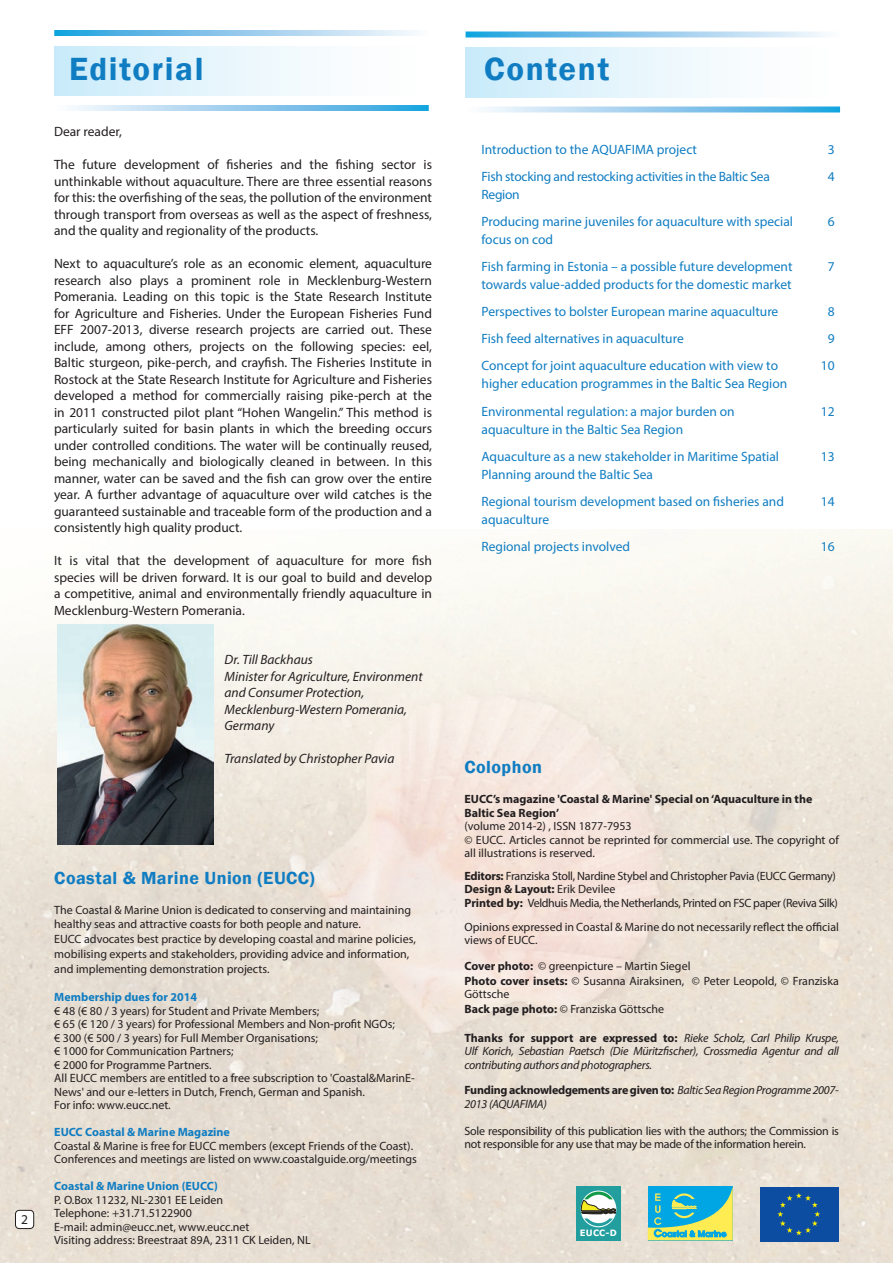
<style>
.page{position:relative;width:893px;height:1263px;background:#fff}
.page>*{position:absolute;margin:0;border:0;box-sizing:border-box;transform-origin:0 0}
.t1{font:600 33px "Franklin Gothic";letter-spacing:.05em;color:#107dc2}
.t2{font:600 18px "Franklin Gothic";letter-spacing:.025em;color:#107dc2}
.t3{font:13.5px/16.5px "Myriad Pro";color:#231f20;text-align:justify}
.t4{font:13.5px/18px "Myriad Pro";color:#107dc2}
.t5{font:italic 13.5px/16.5px "Myriad Pro";color:#231f20}
.t6{font:13.5px/18px "Myriad Pro";letter-spacing:-.02em;color:#107dc2}
.t7{font:12px/13.5px "Myriad Pro";color:#231f20}
.t8{font:italic 12px/13.5px "Myriad Pro";letter-spacing:-.02em;color:#231f20;text-align:justify}
.t9{font:12px/13.5px "Myriad Pro";letter-spacing:-.025em;color:#231f20}
.t10{font:12px/13.5px "Myriad Pro";letter-spacing:-.02em;color:#231f20}
.t11{font:700 12px "Myriad Pro";color:#107dc2}
.t12{font:700 12px/13.5px "Myriad Pro";color:#231f20}
.t13{font:700 8.7px "Verdana";color:#fff}
.s1{font-weight:700}
.s2{font-weight:700;font-style:normal}
</style>
<div class="page">
<img style="left:0;top:530px;width:893px;height:733px">
<div style="left:760px;top:1187px;width:79px;height:54px;background:#0d4da1"></div>
<svg style="left:777px;top:1193px;width:43px;height:42px"></svg>
<svg style="left:648px;top:1186px;width:85px;height:54px"></svg>
<div style="left:576px;top:1187px;width:45px;height:54px;background:#229e9e"></div>
<svg style="left:581px;top:1190px;width:35px;height:37px"></svg>
<svg style="left:581px;top:1191px;width:35px;height:35px"></svg>
<img style="left:57px;top:624px;width:156px;height:220px">
<div style="left:16px;top:1210px;width:18px;height:18px;background:#fff;border-radius:4px"></div>
<div style="left:15px;top:1210px;width:19px;height:19px;border:1px solid #231f20;border-radius:4px"></div>
<div style="left:54px;top:46px;width:375px;height:50px;background:linear-gradient(to right,#ccecfa,#fff)"></div>
<svg style="left:54px;top:30px;width:361px;height:6px"></svg>
<svg style="left:72px;top:105px;width:357px;height:6px"></svg>
<div style="left:466px;top:48px;width:374px;height:49px;background:linear-gradient(to right,#ccecfa,#fff)"></div>
<svg style="left:466px;top:32px;width:360px;height:6px"></svg>
<svg style="left:484px;top:107px;width:356px;height:6px"></svg>
<p class="t3" style="left:21px;top:1211px;width:8px">2</p>
<h1 class="t1" style="left:69px;top:49px;width:136px">Editorial</h1>
<h1 class="t1" style="left:484px;top:49px;width:127px">Content</h1>
<p class="t3" style="left:54px;top:123px;width:70px">Dear reader,</p>
<p class="t3" style="left:54px;top:156px;width:380px">The future development of fisheries and the fishing sector is unthinkable without aquaculture. There are three essential reasons for this: the overfishing of the seas, the pollution of the environment through transport from overseas as well as the aspect of freshness, and the quality and regionality of the products.</p>
<p class="t3" style="left:54px;top:255px;width:380px">Next to aquaculture’s role as an economic element, aquaculture research also plays a prominent role in Mecklenburg-Western Pomerania. Leading on this topic is the State Research Institute for Agriculture and Fisheries. Under the European Fisheries Fund EFF 2007-2013, diverse research projects are carried out. These include, among others, projects on the following species: eel, Baltic sturgeon, pike-perch, and crayfish. The Fisheries Institute in Rostock at the State Research Institute for Agriculture and Fisheries developed a method for commercially raising pike-perch at the in 2011 constructed pilot plant “Hohen Wangelin.” This method is particularly suited for basin plants in which the breeding occurs under controlled conditions. The water will be continually reused, being mechanically and biologically cleaned in between. In this manner, water can be saved and the fish can grow over the entire year. A further advantage of aquaculture over wild catches is the guaranteed sustainable and traceable form of the production and a consistently high quality product.</p>
<p class="t3" style="left:54px;top:552px;width:380px">It is vital that the development of aquaculture for more fish species will be driven forward. It is our goal to build and develop a competitive, animal and environmentally friendly aquaculture in Mecklenburg-Western Pomerania.</p>
<p class="t5" style="left:225px;top:651px;width:200px">Dr. Till Backhaus<br>Minister for Agriculture, Environment and Consumer Protection,<br>Mecklenburg-Western Pomerania,<br>Germany</p>
<p class="t5" style="left:225px;top:750px;width:171px">Translated by Christopher Pavia</p>
<h2 class="t2" style="left:54px;top:867px;width:262px">Coastal &amp; Marine Union (EUCC)</h2>
<p class="t7" style="left:54px;top:903px;width:358px">The Coastal &amp; Marine Union is dedicated to conserving and maintaining healthy seas and attractive coasts for both people and nature.</p>
<p class="t7" style="left:54px;top:931px;width:363px;line-height:15px">EUCC advocates best practice by developing coastal and marine policies, mobilising experts and stakeholders, providing advice and information, and implementing demonstration projects.</p>
<p class="t11" style="left:54px;top:989px;width:144px">Membership dues for 2014</p>
<p class="t7" style="left:54px;top:1004px;width:362px">€ 48 (€ 80 / 3 years) for Student and Private Members;<br>€ 65 (€ 120 / 3 years) for Professional Members and Non-profit NGOs;<br>€ 300 (€ 500 / 3 years) for Full Member Organisations;<br>€ 1000 for Communication Partners;<br>€ 2000 for Programme Partners.<br>All EUCC members are entitled to a free subscription to 'Coastal&amp;MarinE-News' and our e-letters in Dutch, French, German and Spanish.<br>For info: www.eucc.net.</p>
<p class="t11" style="left:54px;top:1124px;width:177px">EUCC Coastal &amp; Marine Magazine</p>
<p class="t7" style="left:54px;top:1139px;width:364px">Coastal &amp; Marine is free for EUCC members (except Friends of the Coast).<br>Conferences and meetings are listed on www.coastalguide.org/meetings</p>
<p class="t11" style="left:54px;top:1178px;width:165px">Coastal &amp; Marine Union (EUCC)</p>
<p class="t7" style="left:54px;top:1193px;width:258px">P. O.Box 11232, NL-2301 EE Leiden<br>Telephone: +31.71.5122900<br>E-mail: admin@eucc.net, www.eucc.net<br>Visiting address: Breestraat 89A, 2311 CK Leiden, NL</p>
<p class="t4" style="left:481px;top:140px;width:217px">Introduction to the AQUAFIMA project</p>
<p class="t4" style="left:828px;top:140px;width:8px">3</p>
<p class="t6" style="left:481px;top:167px;width:290px">Fish stocking and restocking activities in the Baltic Sea<br>Region</p>
<p class="t4" style="left:828px;top:167px;width:8px">4</p>
<p class="t4" style="left:481px;top:212px;width:313px">Producing marine juveniles for aquaculture with special focus on cod</p>
<p class="t4" style="left:828px;top:212px;width:8px">6</p>
<p class="t4" style="left:481px;top:257px;width:312px">Fish farming in Estonia – a possible future development towards value-added products for the domestic market</p>
<p class="t4" style="left:828px;top:257px;width:8px">7</p>
<p class="t4" style="left:481px;top:302px;width:298px">Perspectives to bolster European marine aquaculture</p>
<p class="t4" style="left:828px;top:302px;width:8px">8</p>
<p class="t4" style="left:481px;top:330px;width:204px">Fish feed alternatives in aquaculture</p>
<p class="t4" style="left:828px;top:330px;width:8px">9</p>
<p class="t4" style="left:481px;top:357px;width:307px">Concept for joint aquaculture education with view to higher education programmes in the Baltic Sea Region</p>
<p class="t4" style="left:821px;top:357px;width:15px">10</p>
<p class="t4" style="left:481px;top:402px;width:255px">Environmental regulation: a major burden on aquaculture in the Baltic Sea Region</p>
<p class="t4" style="left:821px;top:402px;width:15px">12</p>
<p class="t4" style="left:481px;top:447px;width:299px">Aquaculture as a new stakeholder in Maritime Spatial<br>Planning around the Baltic Sea</p>
<p class="t4" style="left:821px;top:447px;width:15px">13</p>
<p class="t4" style="left:481px;top:492px;width:304px">Regional tourism development based on fisheries and aquaculture</p>
<p class="t4" style="left:821px;top:492px;width:15px">14</p>
<p class="t4" style="left:481px;top:537px;width:150px">Regional projects involved</p>
<p class="t4" style="left:821px;top:537px;width:15px">16</p>
<h2 class="t2" style="left:464px;top:756px;width:79px">Colophon</h2>
<p class="t12" style="left:464px;top:792px;width:349px">EUCC’s magazine 'Coastal &amp; Marine' Special on ‘Aquaculture in the<br>Baltic Sea Region’</p>
<p class="t7" style="left:464px;top:819px;width:376px">(volume 2014-2) , ISSN 1877-7953<br>© EUCC. Articles cannot be reprinted for commercial use. The copyright of all illustrations is reserved.</p>
<p class="t9" style="left:464px;top:869px;width:375px"><span class="s1">Editors:</span> Franziska Stoll, Nardine Stybel and Christopher Pavia (EUCC Germany)<br><span class="s1">Design &amp; Layout:</span> Erik Devilee<br><span class="s1">Printed by:</span> Veldhuis Media, the Netherlands, Printed on FSC paper (Reviva Silk)</p>
<p class="t7" style="left:464px;top:920px;width:376px">Opinions expressed in Coastal &amp; Marine do not necessarily reflect the official views of EUCC.</p>
<p class="t7" style="left:464px;top:958px;width:376px;line-height:15px"><span class="s1">Cover photo:</span> © greenpicture – Martin Siegel<br><span class="s1">Photo cover insets:</span> © Susanna Airaksinen, © Peter Leopold, © Franziska</p>
<p class="t7" style="left:464px;top:986px;width:201px;line-height:15px">Göttsche<br><span class="s1">Back page photo:</span> © Franziska Göttsche</p>
<p class="t8" style="left:464px;top:1031px;width:376px"><span class="s2">Thanks for support are expressed to:</span> Rieke Scholz, Carl Philip Kruspe, Ulf Korich, Sebastian Paetsch (Die Müritzfischer), Crossmedia Agentur and all contributing authors and photographers.</p>
<p class="t8" style="left:464px;top:1083px;width:376px"><span class="s2">Funding acknowledgements are given to:</span> Baltic Sea Region Programme 2007-<br>2013 (AQUAFIMA)</p>
<p class="t10" style="left:464px;top:1124px;width:376px">Sole responsibility of this publication lies with the authors; the Commission is not responsible for any use that may be made of the information herein.</p>
<p class="t13" style="left:580px;top:1227px;width:38px">EUCC-D</p>
</div>
